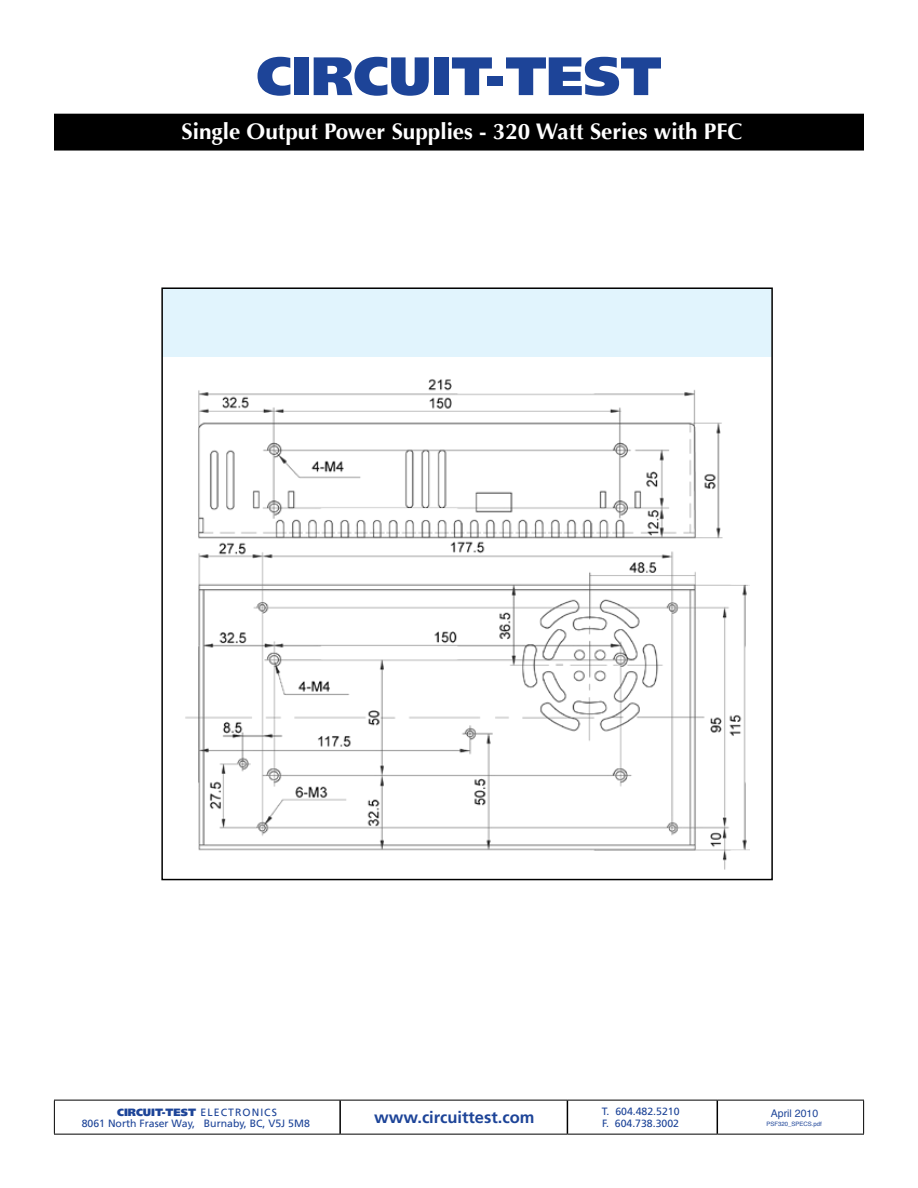
<style>
.page{position:relative;width:918px;height:1188px;background:#fff}
.page>*{position:absolute;margin:0;border:0;box-sizing:border-box;transform-origin:0 0}
.t1{font:900 54px "Frutiger LT";color:#1d4498}
.t2{font:700 22.5px "Optima";color:#fff}
.t3{font:700 16.5px "Frutiger";color:#1d4498}
.t4{font:10.5px/10.9px "Frutiger LT";color:#1d4498}
.t5{font:900 10.5px "Frutiger LT";color:#1d4498}
.t6{font:10.5px "Helvetica";color:#1d4498}
.t7{font:6px "Helvetica";color:#1d4498}
</style>
<div class="page">
<div style="left:162px;top:288px;width:610px;height:69px;background:#e1f4fd"></div>
<div style="left:55px;top:114px;width:808px;height:36px;background:#000"></div>
<div style="left:54px;top:114px;width:810px;height:37px;border:2px solid #000"></div>
<img style="left:185px;top:379px;width:565px;height:490px">
<hr style="left:339px;top:1100px;width:2px;height:34px;background:#000">
<hr style="left:567px;top:1100px;width:1px;height:34px;background:#000">
<hr style="left:717px;top:1100px;width:1px;height:34px;background:#000">
<hr style="left:54px;top:1100px;width:286px;height:1px;background:#000">
<hr style="left:54px;top:1100px;width:1px;height:34px;background:#000">
<hr style="left:340px;top:1100px;width:227px;height:1px;background:#000">
<hr style="left:567px;top:1100px;width:150px;height:1px;background:#000">
<hr style="left:717px;top:1100px;width:147px;height:1px;background:#000">
<hr style="left:863px;top:1100px;width:1px;height:34px;background:#000">
<hr style="left:54px;top:1134px;width:286px;height:1px;background:#000">
<hr style="left:340px;top:1134px;width:227px;height:1px;background:#000">
<hr style="left:567px;top:1134px;width:150px;height:1px;background:#000">
<hr style="left:717px;top:1134px;width:147px;height:1px;background:#000">
<h1 class="t1" style="left:256px;top:43px;width:407px">CIRCUIT-TEST</h1>
<h2 class="t2" style="left:182px;top:118px;width:562px">Single Output Power Supplies - 320 Watt Series with PFC</h2>
<p class="t4" style="left:82px;top:1107px;width:230px;text-indent:119px">electronics<br>8061 North Fraser Way, Burnaby, BC, V5J 5M8</p>
<h3 class="t3" style="left:374px;top:1107px;width:162px">www.circuittest.com</h3>
<p class="t4" style="left:602px;top:1105px;width:79px;line-height:12.6px">T. 604.482.5210<br>F. 604.738.3002</p>
<p class="t6" style="left:771px;top:1105px;width:49px">April 2010</p>
<p class="t5" style="left:117px;top:1106px;width:8px">CIRCUIT</p>
<p class="t5" style="left:162px;top:1106px;width:13px">-TEST</p>
<p class="t7" style="left:766px;top:1120px;width:57px">PSF320_SPECS.pdf</p>
</div>
